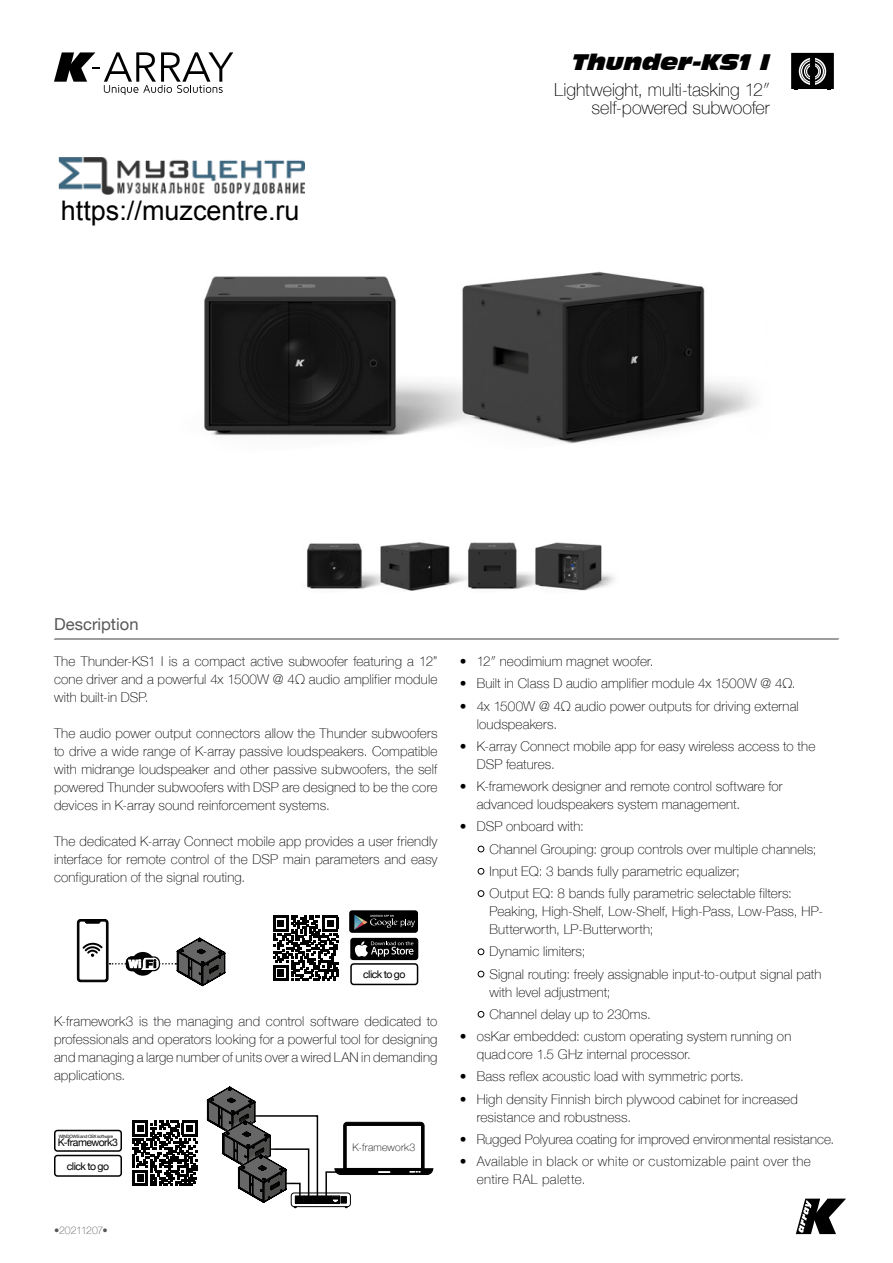
<style>
.page{position:relative;width:893px;height:1263px;background:#fff}
.page>*{position:absolute;margin:0;border:0;box-sizing:border-box;transform-origin:0 0}
.Product_Name{font:italic 21px "Incised 901 BT Nord";color:#000}
.PayOff_12_12_R{font:100 18px "Helvetica Neue";letter-spacing:-.005em;color:#000}
.T2_HN_Reg_11_12_L{font:16.5px "Helvetica Neue";letter-spacing:.005em;color:#575756}
.HN_Thin_9_12_J{font:100 13.5px/18px "Helvetica Neue";letter-spacing:.01em;color:#000}
.HN_Thin_9_12_J-2{font:100 13.5px/18px "Helvetica Neue";letter-spacing:.03em;color:#000}
.HN_Thin_7_9_C{font:10.5px "Helvetica Neue";letter-spacing:-.05em;color:#000}
.HN_Thin_7_9_C-2{font:100 10.5px "Helvetica Neue";letter-spacing:.02em;color:#000}
.t1{font:100 10.5px "Helvetica Neue";letter-spacing:-.03em;color:#575756}
.HN_Thin_7_9_C-3{font:4.5px "Helvetica Neue";letter-spacing:-.05em;color:#000}
.s1{font-weight:400}
</style>
<div class="page">
<svg style="left:54px;top:52px;width:179px;height:43px"></svg>
<svg style="left:796px;top:1198px;width:50px;height:36px"></svg>
<hr style="left:54px;top:638px;width:785px;height:2px;background:#9d9d9c">
<svg style="left:791px;top:53px;width:43px;height:37px;background:#323232"></svg>
<img style="left:180px;top:216px;width:575px;height:228px">
<img style="left:307px;top:542px;width:307px;height:49px">
<svg style="left:132px;top:1120px;width:65px;height:66px"></svg>
<hr style="left:179px;top:1183px;width:14px;height:3px;background:#000">
<div style="left:349px;top:910px;width:69px;height:23px;background:#000;border-radius:3px"></div>
<svg style="left:354px;top:915px;width:61px;height:15px"></svg>
<div style="left:350px;top:938px;width:68px;height:22px;background:#000;border-radius:3px"></div>
<svg style="left:354px;top:941px;width:59px;height:16px"></svg>
<svg style="left:273px;top:915px;width:65px;height:66px"></svg>
<div style="left:54px;top:1130px;width:68px;height:22px;border:2px solid #000;border-radius:3px"></div>
<div style="left:350px;top:963px;width:68px;height:22px;border:2px solid #000;border-radius:3px"></div>
<div style="left:54px;top:1155px;width:68px;height:22px;border:2px solid #000;border-radius:3px"></div>
<svg style="left:77px;top:919px;width:148px;height:67px"></svg>
<svg style="left:207px;top:1087px;width:227px;height:121px"></svg>
<img style="left:58px;top:158px;width:246px;height:36px">
<p class="Product_Name" style="left:572px;top:50px;width:199px">Thunder-KS1 I</p>
<p class="PayOff_12_12_R" style="left:554px;top:76px;width:217px">Lightweight, multi-tasking 12″</p>
<p class="PayOff_12_12_R" style="left:591px;top:94px;width:180px">self-powered subwoofer</p>
<p class="T2_HN_Reg_11_12_L" style="left:54px;top:612px;width:86px">Description</p>
<p class="HN_Thin_9_12_J" style="left:54px;top:652px;width:385px;text-align:justify">The Thunder-KS1 I is a compact active subwoofer featuring a 12” cone driver and a powerful 4x 1500W @ 4Ω audio amplifier module with built-in DSP.</p>
<p class="HN_Thin_9_12_J" style="left:54px;top:724px;width:385px;text-align:justify">The audio power output connectors allow the Thunder subwoofers to drive a wide range of K-array passive loudspeakers. Compatible with midrange loudspeaker and other passive subwoofers, the self powered Thunder subwoofers with DSP are designed to be the core devices in K-array sound reinforcement systems.</p>
<p class="HN_Thin_9_12_J" style="left:54px;top:832px;width:385px;text-align:justify">The dedicated K-array Connect mobile app provides a user friendly interface for remote control of the DSP main parameters and easy configuration of the signal routing.</p>
<p class="HN_Thin_7_9_C" style="left:363px;top:967px;width:44px">click to go</p>
<p class="HN_Thin_9_12_J" style="left:54px;top:1012px;width:385px;text-align:justify">K-framework3 is the managing and control software dedicated to professionals and operators looking for a powerful tool for designing and managing a large number of units over a wired LAN in demanding applications.</p>
<p class="HN_Thin_7_9_C-3" style="left:59px;top:1133px;width:56px">WINDOWS and OSX software</p>
<p class="HN_Thin_7_9_C" style="left:58px;top:1135px;width:62px">K-framework3</p>
<p class="HN_Thin_7_9_C" style="left:67px;top:1158px;width:44px">click to go</p>
<p class="t1" style="left:54px;top:1222px;width:55px">•20211207•</p>
<p class="HN_Thin_7_9_C-2" style="left:352px;top:1140px;width:64px">K-framework3</p>
<p class="HN_Thin_9_12_J" style="left:460px;top:652px;width:195px">• 12″ neodimium magnet woofer.</p>
<p class="HN_Thin_9_12_J" style="left:460px;top:674px;width:337px">• Built in Class D audio amplifier module 4x 1500W @ 4Ω.</p>
<p class="HN_Thin_9_12_J" style="left:477px;top:696px;width:324px;text-indent:-17px">• 4x 1500W @ 4Ω audio power outputs for driving external loudspeakers.</p>
<p class="HN_Thin_9_12_J" style="left:477px;top:736px;width:340px;text-indent:-17px">• K-array Connect mobile app for easy wireless access to the<br>DSP features.</p>
<p class="HN_Thin_9_12_J" style="left:477px;top:777px;width:307px;text-indent:-17px">• K-framework designer and remote control software for advanced loudspeakers system management.</p>
<p class="HN_Thin_9_12_J" style="left:460px;top:817px;width:126px">• DSP onboard with:</p>
<p class="HN_Thin_9_12_J" style="left:477px;top:839px;width:341px"><span class="s1">●</span> Channel Grouping: group controls over multiple channels;</p>
<p class="HN_Thin_9_12_J" style="left:477px;top:861px;width:265px"><span class="s1">●</span> Input EQ: 3 bands fully parametric equalizer;</p>
<p class="HN_Thin_9_12_J" style="left:489px;top:884px;width:335px;text-indent:-13px"><span class="s1">●</span> Output EQ: 8 bands fully parametric selectable filters:<br>Peaking, High-Shelf, Low-Shelf, High-Pass, Low-Pass, HP-<br>Butterworth, LP-Butterworth;</p>
<p class="HN_Thin_9_12_J" style="left:477px;top:942px;width:110px"><span class="s1">●</span> Dynamic limiters;</p>
<p class="HN_Thin_9_12_J" style="left:489px;top:964px;width:333px;text-indent:-13px"><span class="s1">●</span> Signal routing: freely assignable input-to-output signal path with level adjustment;</p>
<p class="HN_Thin_9_12_J" style="left:477px;top:1004px;width:176px"><span class="s1">●</span> Channel delay up to 230ms.</p>
<p class="HN_Thin_9_12_J" style="left:477px;top:1027px;width:316px;text-indent:-17px">• osKar embedded: custom operating system running on quadcore 1.5 GHz internal processor.</p>
<p class="HN_Thin_9_12_J" style="left:460px;top:1067px;width:286px">• Bass reflex acoustic load with symmetric ports.</p>
<p class="HN_Thin_9_12_J" style="left:477px;top:1089px;width:323px;text-indent:-17px">• High density Finnish birch plywood cabinet for increased resistance and robustness.</p>
<p class="HN_Thin_9_12_J" style="left:460px;top:1129px;width:376px">• Rugged Polyurea coating for improved environmental resistance.</p>
<p class="HN_Thin_9_12_J-2" style="left:477px;top:1152px;width:336px;text-indent:-17px">• Available in black or white or customizable paint over the entire RAL palette.</p>
</div>
